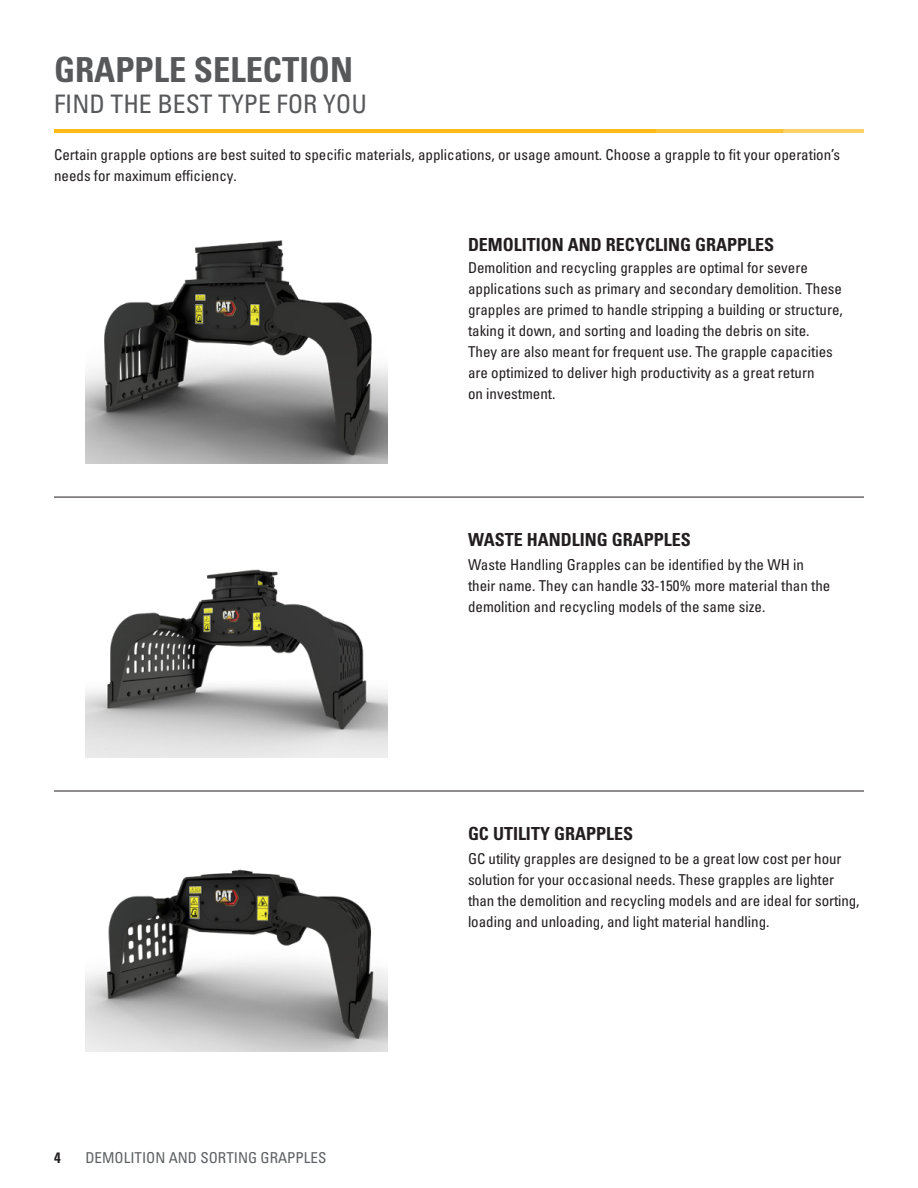
<style>
.page{position:relative;width:918px;height:1188px;background:#fff}
.page>*{position:absolute;margin:0;border:0;box-sizing:border-box;transform-origin:0 0}
.t1{font:34.5px "Univers LTCYR 67 Bold Cond";color:#57585a}
.t2{font:condensed 25.5px "Univers LTCYR 57";color:#57585a}
.t3{font:18px "Univers LTCYR 67 Bold Cond";color:#231f20}
.t4{font:condensed 15px/21px "Univers LTCYR 57";color:#231f20}
.t5{font:condensed 15px "Univers LTCYR 57";color:#5d6163}
.t6{font:15px "Univers LTCYR 67 Bold Cond";color:#231f20}
</style>
<div class="page">
<img style="left:86px;top:240px;width:301px;height:224px">
<img style="left:86px;top:569px;width:301px;height:189px">
<hr style="left:54px;top:129px;width:601px;height:4px;background:#fcba13">
<hr style="left:654px;top:129px;width:128px;height:4px;background:#fcc437">
<hr style="left:782px;top:129px;width:82px;height:4px;background:#fdd266">
<img style="left:86px;top:869px;width:301px;height:183px">
<hr style="left:54px;top:497px;width:810px;height:1px;background:#231f20">
<hr style="left:54px;top:791px;width:810px;height:1px;background:#231f20">
<h1 class="t1" style="left:54px;top:48px;width:301px">GRAPPLE SELECTION</h1>
<h2 class="t2" style="left:54px;top:87px;width:315px">FIND THE BEST TYPE FOR YOU</h2>
<p class="t4" style="left:54px;top:144px;width:788px">Certain grapple options are best suited to specific materials, applications, or usage amount. Choose a grapple to fit your operation’s needs for maximum efficiency.</p>
<p class="t3" style="left:468px;top:233px;width:308px">DEMOLITION AND RECYCLING GRAPPLES</p>
<p class="t4" style="left:468px;top:257px;width:376px">Demolition and recycling grapples are optimal for severe applications such as primary and secondary demolition. These grapples are primed to handle stripping a building or structure, taking it down, and sorting and loading the debris on site.<br>They are also meant for frequent use. The grapple capacities are optimized to deliver high productivity as a great return<br>on investment.</p>
<p class="t3" style="left:468px;top:529px;width:224px">WASTE HANDLING GRAPPLES</p>
<p class="t4" style="left:468px;top:554px;width:364px">Waste Handling Grapples can be identified by the WH in their name. They can handle 33-150% more material than the demolition and recycling models of the same size.</p>
<p class="t6" style="left:54px;top:1148px;width:8px">4</p>
<p class="t5" style="left:86px;top:1148px;width:242px">DEMOLITION AND SORTING GRAPPLES</p>
<p class="t3" style="left:468px;top:823px;width:167px">GC UTILITY GRAPPLES</p>
<p class="t4" style="left:468px;top:848px;width:393px">GC utility grapples are designed to be a great low cost per hour solution for your occasional needs. These grapples are lighter than the demolition and recycling models and are ideal for sorting, loading and unloading, and light material handling.</p>
</div>
